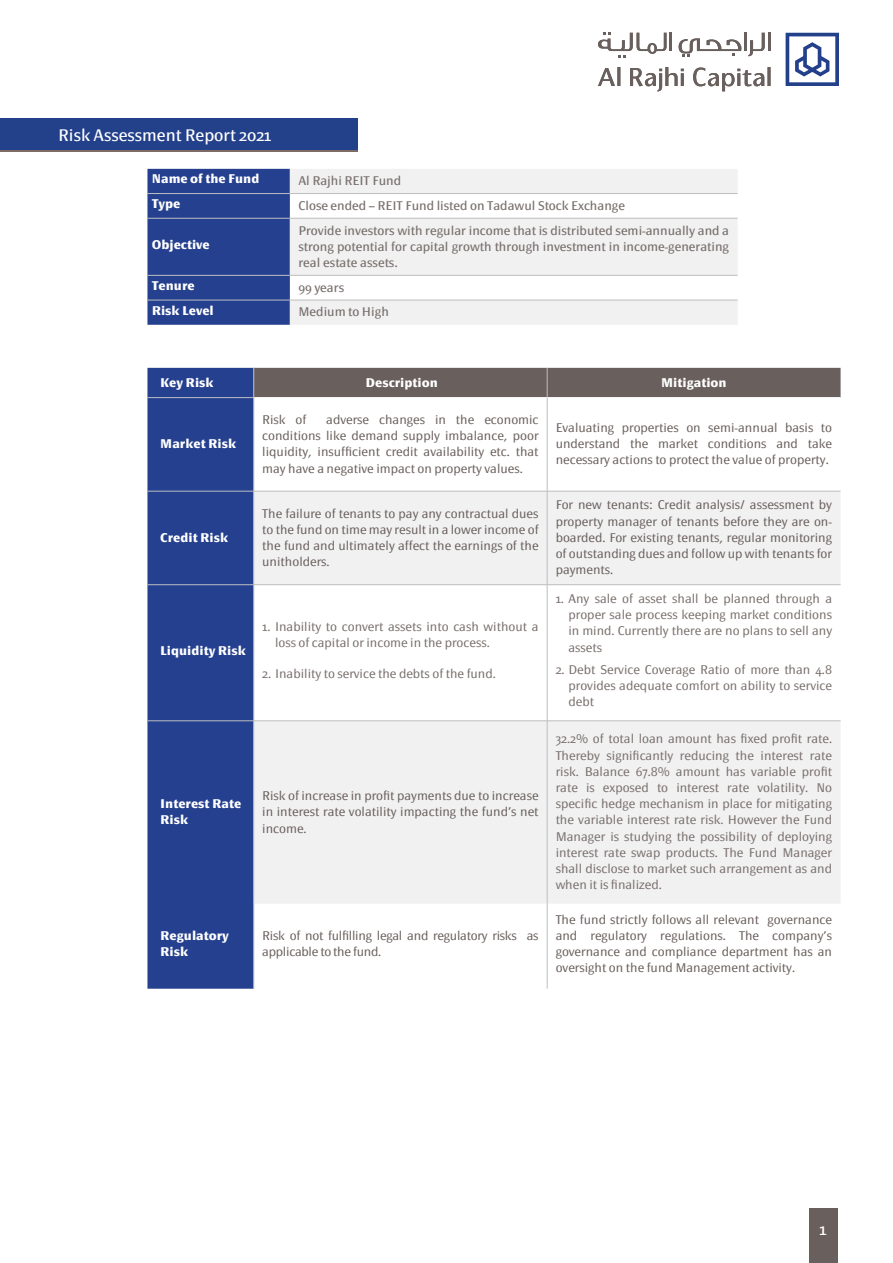
<style>
.page{position:relative;width:893px;height:1263px;background:#fff}
.page>*{position:absolute;margin:0;border:0;box-sizing:border-box;transform-origin:0 0}
.t1{font:18px "Al Rajhi";color:#fff}
.t2{font:300 13.5px/16.2px "Al Rajhi";color:#695f5c;text-align:justify}
.t3{font:300 13.5px/16.2px "Al Rajhi";color:#786f6c;text-align:justify}
.t4{font:13.5px/16.2px "Al Rajhi";color:#786f6c;text-align:justify}
.t5{font:700 13.5px/16.2px "Al Rajhi";color:#fff}
.t6{font:300 13.5px/16.2px "Al Rajhi";letter-spacing:-.02em;color:#695f5c}
</style>
<div class="page">
<div style="left:809px;top:1209px;width:28px;height:54px;background:#695f5c"></div>
<hr style="left:669px;top:33px;width:3px;height:18px;background:#695f5c">
<svg style="left:748px;top:33px;width:17px;height:23px"></svg>
<hr style="left:767px;top:33px;width:3px;height:18px;background:#695f5c">
<hr style="left:744px;top:33px;width:3px;height:18px;background:#695f5c">
<svg style="left:598px;top:33px;width:68px;height:24px"></svg>
<svg style="left:679px;top:38px;width:62px;height:19px"></svg>
<svg style="left:598px;top:67px;width:172px;height:24px"></svg>
<svg style="left:786px;top:33px;width:53px;height:53px"></svg>
<div style="left:147px;top:169px;width:143px;height:156px;background:#25408f"></div>
<svg style="left:290px;top:169px;width:448px;height:156px;fill:#f1f1f2"></svg>
<hr style="left:290px;top:193px;width:448px;height:1px;background:#bcbec0">
<hr style="left:290px;top:218px;width:448px;height:1px;background:#bcbec0">
<hr style="left:290px;top:275px;width:448px;height:1px;background:#bcbec0">
<hr style="left:290px;top:300px;width:448px;height:1px;background:#bcbec0">
<hr style="left:147px;top:193px;width:143px;height:1px;background:#bcbec0">
<hr style="left:147px;top:218px;width:143px;height:1px;background:#bcbec0">
<hr style="left:147px;top:275px;width:143px;height:1px;background:#bcbec0">
<hr style="left:147px;top:300px;width:143px;height:1px;background:#bcbec0">
<div style="left:147px;top:368px;width:106px;height:621px;background:#25408f"></div>
<svg style="left:254px;top:492px;width:587px;height:412px;fill:#f1f1f2"></svg>
<hr style="left:253px;top:398px;width:1px;height:93px;background:#bcbec0">
<hr style="left:547px;top:398px;width:1px;height:93px;background:#bcbec0">
<hr style="left:254px;top:491px;width:293px;height:1px;background:#bcbec0">
<hr style="left:253px;top:491px;width:1px;height:94px;background:#bcbec0">
<hr style="left:547px;top:491px;width:294px;height:1px;background:#bcbec0">
<hr style="left:547px;top:491px;width:1px;height:94px;background:#bcbec0">
<hr style="left:254px;top:584px;width:293px;height:1px;background:#bcbec0">
<hr style="left:253px;top:585px;width:1px;height:136px;background:#bcbec0">
<hr style="left:547px;top:584px;width:294px;height:1px;background:#bcbec0">
<hr style="left:547px;top:585px;width:1px;height:136px;background:#bcbec0">
<hr style="left:254px;top:720px;width:293px;height:1px;background:#bcbec0">
<hr style="left:253px;top:721px;width:1px;height:183px;background:#bcbec0">
<hr style="left:547px;top:720px;width:294px;height:1px;background:#bcbec0">
<hr style="left:547px;top:721px;width:1px;height:183px;background:#bcbec0">
<hr style="left:253px;top:904px;width:1px;height:85px;background:#bcbec0">
<hr style="left:547px;top:904px;width:1px;height:85px;background:#bcbec0">
<hr style="left:147px;top:397px;width:107px;height:1px;background:#bcbec0">
<hr style="left:147px;top:491px;width:107px;height:1px;background:#bcbec0">
<hr style="left:147px;top:584px;width:107px;height:1px;background:#bcbec0">
<hr style="left:147px;top:720px;width:107px;height:1px;background:#bcbec0">
<div style="left:253px;top:368px;width:588px;height:30px;background:#695f5c"></div>
<div style="left:0;top:118px;width:357px;height:32px;background:#23408a"></div>
<hr style="left:0;top:151px;width:357px;height:1px;background:#7d6c65">
<h1 class="t1" style="left:58px;top:125px;width:214px">Risk Assessment Report 2021</h1>
<p class="t5" style="left:152px;top:172px;width:109px">Name of the Fund</p>
<p class="t4" style="left:298px;top:174px;width:104px">Al Rajhi REIT Fund</p>
<p class="t5" style="left:152px;top:197px;width:30px">Type</p>
<p class="t4" style="left:298px;top:199px;width:328px">Close ended – REIT Fund listed on Tadawul Stock Exchange</p>
<p class="t5" style="left:152px;top:237px;width:60px">Objective</p>
<p class="t4" style="left:298px;top:223px;width:432px">Provide investors with regular income that is distributed semi-annually and a strong potential for capital growth through investment in income-generating real estate assets.</p>
<p class="t5" style="left:152px;top:278px;width:44px">Tenure</p>
<p class="t4" style="left:298px;top:280px;width:47px">99 years</p>
<p class="t5" style="left:152px;top:303px;width:64px">Risk Level</p>
<p class="t4" style="left:298px;top:305px;width:92px">Medium to High</p>
<p class="t5" style="left:160px;top:375px;width:55px">Key Risk</p>
<p class="t5" style="left:366px;top:375px;width:74px">Description</p>
<p class="t5" style="left:661px;top:375px;width:67px">Mitigation</p>
<p class="t5" style="left:160px;top:437px;width:77px">Market Risk</p>
<p class="t5" style="left:160px;top:530px;width:69px">Credit Risk</p>
<p class="t5" style="left:160px;top:643px;width:87px">Liquidity Risk</p>
<p class="t2" style="left:262px;top:412px;width:46px">Risk of</p>
<p class="t2" style="left:262px;top:412px;width:278px;text-indent:64px">adverse changes in the economic conditions like demand supply imbalance, poor liquidity, insufficient credit availability etc. that may have a negative impact on property values.</p>
<p class="t2" style="left:556px;top:421px;width:278px">Evaluating properties on semi-annual basis to understand the market conditions and take necessary actions to protect the value of property.</p>
<p class="t2" style="left:262px;top:506px;width:278px">The failure of tenants to pay any contractual dues to the fund on time may result in a lower income of the fund and ultimately affect the earnings of the unitholders.</p>
<p class="t2" style="left:556px;top:498px;width:278px">For new tenants: Credit analysis/ assessment by property manager of tenants before they are on&shy;boarded. For existing tenants, regular monitoring of outstanding dues and follow up with tenants for payments.</p>
<p class="t3" style="left:275px;top:619px;width:265px;text-indent:-13px">1. Inability to convert assets into cash without a loss of capital or income in the process.</p>
<p class="t3" style="left:262px;top:667px;width:235px">2. Inability to service the debts of the fund.</p>
<p class="t3" style="left:568px;top:591px;width:265px;text-indent:-13px">1. Any sale of asset shall be planned through a proper sale process keeping market conditions in mind. Currently there are no plans to sell any assets</p>
<p class="t3" style="left:568px;top:662px;width:265px;text-indent:-13px">2. Debt Service Coverage Ratio of more than 4.8 provides adequate comfort on ability to service debt</p>
<p class="t5" style="left:160px;top:797px;width:83px">Interest Rate<br>Risk</p>
<p class="t2" style="left:262px;top:789px;width:278px">Risk of increase in profit payments due to increase in interest rate volatility impacting the fund’s net income.</p>
<p class="t5" style="left:160px;top:928px;width:70px">Regulatory<br>Risk</p>
<p class="t6" style="left:262px;top:928px;width:278px">Risk of not fulfilling legal and regulatory risks as applicable to the fund.</p>
<p class="t3" style="left:556px;top:732px;width:278px">32.2% of total loan amount has fixed profit rate.<br>Thereby significantly reducing the interest rate risk. Balance 67.8% amount has variable profit rate is exposed to interest rate volatility. No specific hedge mechanism in place for mitigating the variable interest rate risk. However the Fund Manager is studying the possibility of deploying interest rate swap products. The Fund Manager shall disclose to market such arrangement as and when it is finalized.</p>
<p class="t2" style="left:556px;top:912px;width:278px">The fund strictly follows all relevant governance and regulatory regulations. The company’s governance and compliance department has an oversight on the fund Management activity.</p>
<h1 class="t1" style="left:820px;top:1219px;width:8px">1</h1>
</div>
